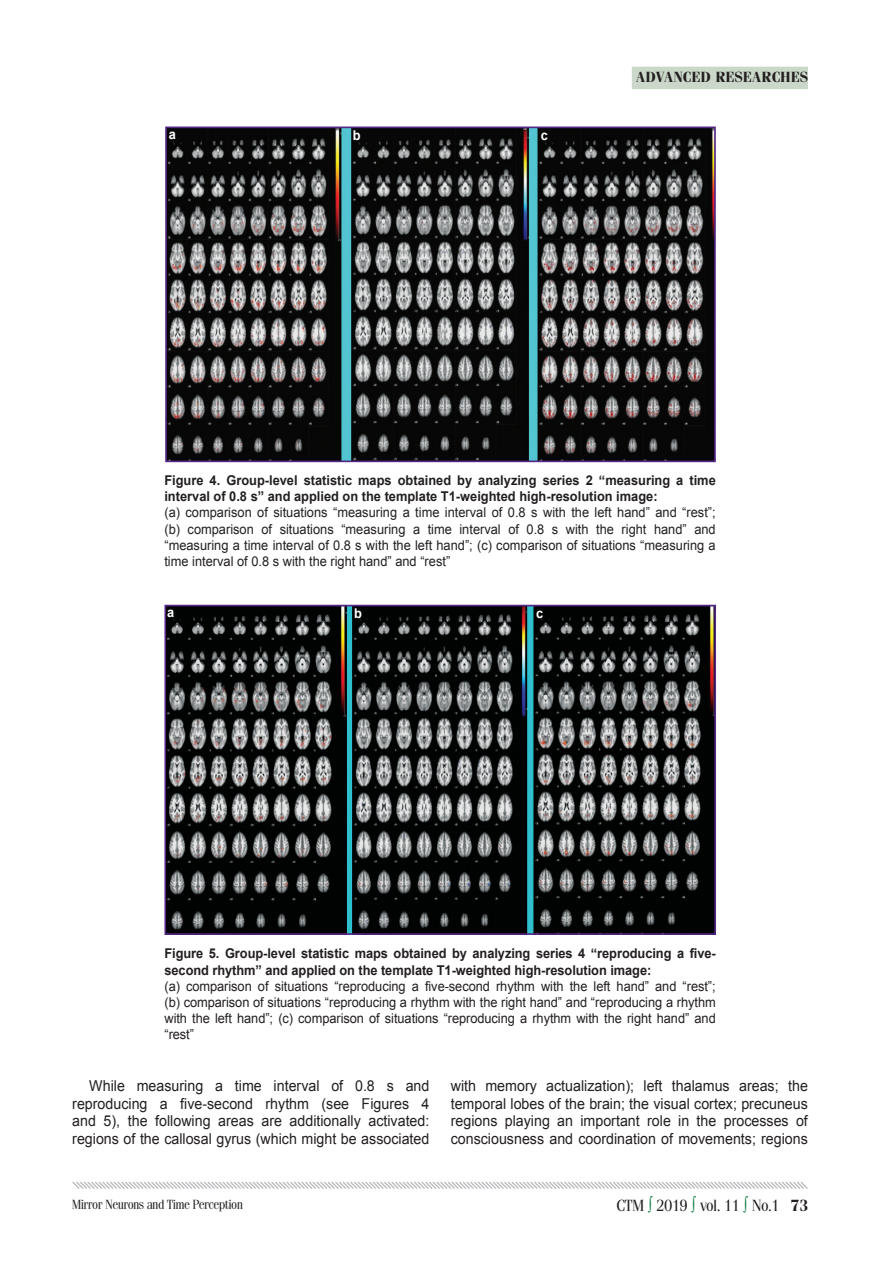
<style>
.page{position:relative;width:893px;height:1276px;background:#fff}
.page>*{position:absolute;margin:0;border:0;box-sizing:border-box;transform-origin:0 0}
.t1{font:16.5px "Simeiz";color:#231f20}
.t2{font:15px/17.7px "Arial";color:#231f20;text-align:justify;scale:.95 1}
.t3{font:700 15px "Simeiz";letter-spacing:.04em;color:#231f20}
.t4{font:13.5px/16.2px "Arial";color:#231f20;text-align:justify;scale:.95 1}
.t5{font:700 13.5px/16.2px "Arial";letter-spacing:-.005em;color:#231f20;scale:.95 1}
.t6{font:13.5px "Simeiz";color:#231f20;scale:.95 1}
.t7{font:700 13.5px "Arial";color:#fff;scale:.95 1}
.s1{color:#127c43}
.s2{font-weight:700}
</style>
<div class="page">
<svg style="left:72px;top:1181px;width:736px;height:8px"></svg>
<div style="left:632px;top:67px;width:176px;height:22px;background:#cbd8c9"></div>
<img style="left:168px;top:129px;width:545px;height:330px">
<div style="left:165px;top:126px;width:551px;height:336px;border:2px solid #542685"></div>
<img style="left:167px;top:608px;width:546px;height:324px">
<div style="left:164px;top:605px;width:552px;height:330px;border:2px solid #542685"></div>
<p class="t7" style="left:169px;top:125px;width:9px">а</p>
<p class="t7" style="left:353px;top:126px;width:10px">b</p>
<p class="t7" style="left:541px;top:126px;width:9px">c</p>
<p class="t3" style="left:636px;top:69px;width:173px">ADVANCED RESEARCHES</p>
<p class="t5" style="left:164px;top:472px;width:582px">Figure 4. Group-level statistic maps obtained by analyzing series 2 “measuring a time interval of 0.8 s” and applied on the template T1-weighted high-resolution image:</p>
<p class="t4" style="left:164px;top:504px;width:582px">(a) comparison of situations “measuring a time interval of 0.8 s with the left hand” and “rest”; (b) comparison of situations “measuring a time interval of 0.8 s with the right hand” and “measuring a time interval of 0.8 s with the left hand”; (c) comparison of situations “measuring a time interval of 0.8 s with the right hand” and “rest”</p>
<p class="t7" style="left:167px;top:603px;width:9px">а</p>
<p class="t7" style="left:354px;top:604px;width:10px">b</p>
<p class="t7" style="left:536px;top:604px;width:9px">c</p>
<p class="t5" style="left:164px;top:945px;width:582px">Figure 5. Group-level statistic maps obtained by analyzing series 4 “reproducing a five&shy;second rhythm” and applied on the template T1-weighted high-resolution image:</p>
<p class="t4" style="left:164px;top:978px;width:582px">(a) comparison of situations “reproducing a five-second rhythm with the left hand” and “rest”; (b) comparison of situations “reproducing a rhythm with the right hand” and “reproducing a rhythm with the left hand”; (c) comparison of situations “reproducing a rhythm with the right hand” and “rest”</p>
<p class="t2" style="left:72px;top:1076px;width:377px;text-indent:17px">While measuring a time interval of 0.8 s and reproducing a five-second rhythm (see Figures 4 and 5), the following areas are additionally activated: regions of the callosal gyrus (which might be associated</p>
<p class="t2" style="left:451px;top:1076px;width:377px">with memory actualization); left thalamus areas; the temporal lobes of the brain; the visual cortex; precuneus regions playing an important role in the processes of consciousness and coordination of movements; regions</p>
<p class="t6" style="left:72px;top:1197px;width:181px">Mirror Neurons and Time Perception</p>
<p class="t1" style="left:617px;top:1197px;width:193px">СТМ <span class="s1">∫</span> 2019 <span class="s1">∫</span> vol. 11 <span class="s1">∫</span> No.1 <span class="s2">73</span></p>
</div>
